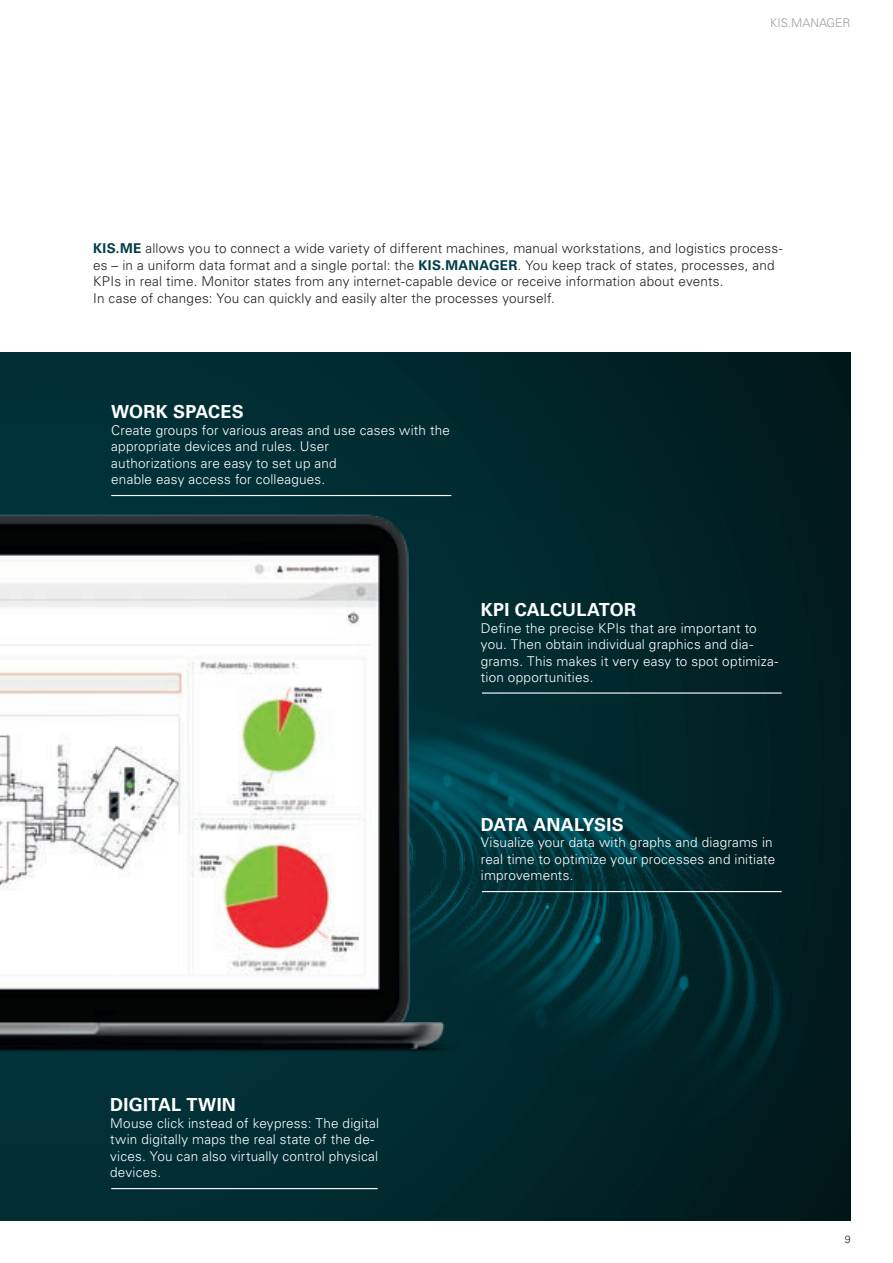
<style>
.page{position:relative;width:893px;height:1263px;background:#fff}
.page>*{position:absolute;margin:0;border:0;box-sizing:border-box;transform-origin:0 0}
.Fließtext{font:700 18px "Univers LT Std";letter-spacing:.01em;color:#fff}
.Fließtext-2{font:300 13.5px/16.5px "Univers LT Std";letter-spacing:.015em;color:#fff}
.Fließtext-3{font:300 13.5px/16.5px "Univers LT Std";letter-spacing:.015em;color:#231f20}
.Seitenheader_oben{font:300 12px "Univers LT Std";color:#999fa4}
.t1{font:300 10.5px "Univers LT Std";color:#231f20}
.s1{font-weight:700;color:#003c49}
</style>
<div class="page">
<div style="left:0;top:352px;width:850px;height:868px;background:linear-gradient(to right,#00343c,#001c1d)"></div>
<img style="left:0;top:519px;width:850px;height:701px">
<img style="left:0;top:472px;width:461px;height:622px">
<hr style="left:111px;top:495px;width:340px;height:1px;background:#fff">
<hr style="left:482px;top:692px;width:300px;height:2px;background:#fff">
<hr style="left:482px;top:891px;width:300px;height:1px;background:#fff">
<hr style="left:111px;top:1188px;width:267px;height:1px;background:#fff">
<p class="Seitenheader_oben" style="left:770px;top:16px;width:82px">KIS.MANAGER</p>
<p class="Fließtext-3" style="left:93px;top:240px;width:691px"><span class="s1">KIS.ME</span> allows you to connect a wide variety of different machines, manual workstations, and logistics process&shy;es – in a uniform data format and a single portal: the <span class="s1">KIS.MANAGER</span>. You keep track of states, processes, and KPIs in real time. Monitor states from any internet-capable device or receive information about events.<br>In case of changes: You can quickly and easily alter the processes yourself.</p>
<p class="Fließtext" style="left:111px;top:401px;width:134px">WORK SPACES</p>
<p class="Fließtext-2" style="left:111px;top:422px;width:340px">Create groups for various areas and use cases with the appropriate devices and rules. User<br>authorizations are easy to set up and<br>enable easy access for colleagues.</p>
<p class="Fließtext" style="left:481px;top:599px;width:157px">KPI CALCULATOR</p>
<p class="Fließtext-2" style="left:481px;top:620px;width:299px">Define the precise KPIs that are important to you. Then obtain individual graphics and dia&shy;grams. This makes it very easy to spot optimiza&shy;tion opportunities.</p>
<p class="Fließtext" style="left:481px;top:814px;width:144px">DATA ANALYSIS</p>
<p class="Fließtext-2" style="left:481px;top:834px;width:296px">Visualize your data with graphs and diagrams in real time to optimize your processes and initiate improvements.</p>
<p class="Fließtext" style="left:110px;top:1094px;width:127px">DIGITAL TWIN</p>
<p class="Fließtext-2" style="left:110px;top:1115px;width:270px">Mouse click instead of keypress: The digital twin digitally maps the real state of the de&shy;vices. You can also virtually control physical devices.</p>
<p class="t1" style="left:845px;top:1233px;width:7px">9</p>
</div>
